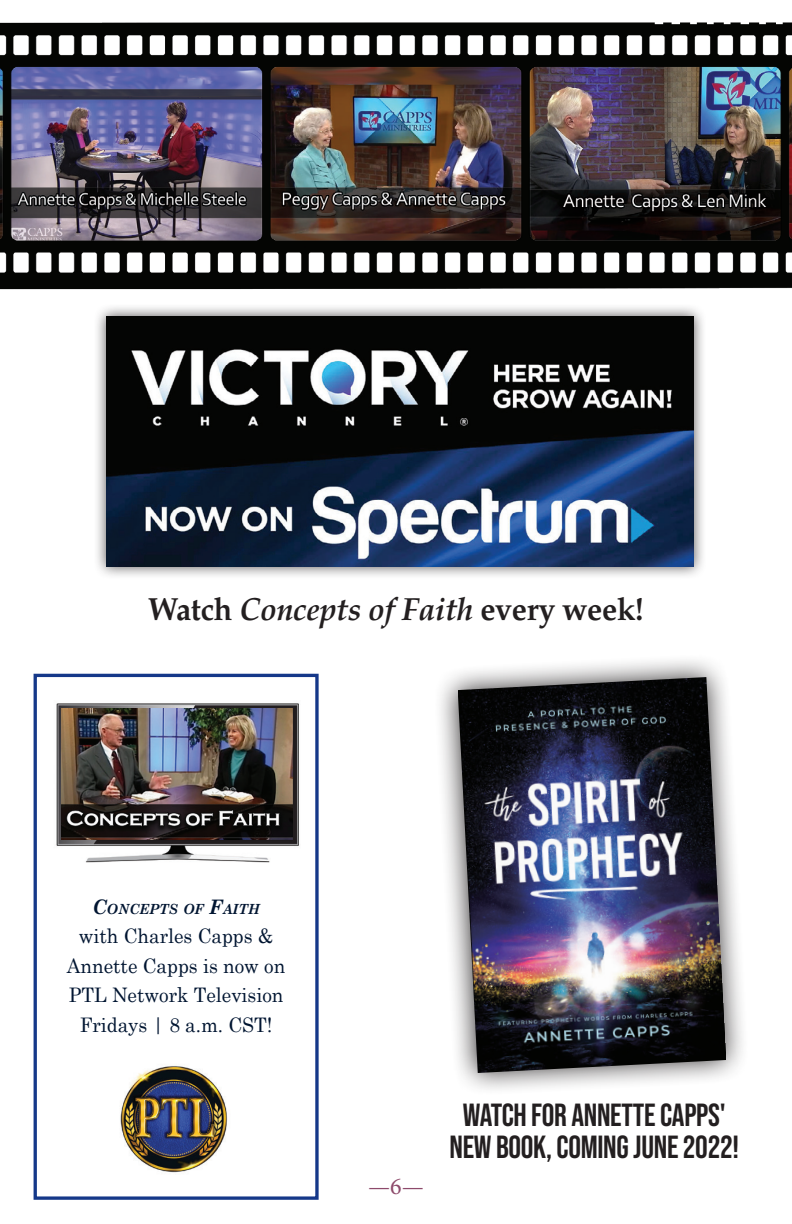
<style>
.page{position:relative;width:792px;height:1224px;background:#fff}
.page>*{position:absolute;margin:0;border:0;box-sizing:border-box;transform-origin:0 0}
.t1{font:32px/32px "Bebas Neue";letter-spacing:-.01em;color:#231f20;text-align:center}
.t2{font:700 32px "Palatino LT Std";letter-spacing:-.01em;color:#231f20;scale:.95 1}
.t3{font:24px "Minion Pro";color:#8d4a6b}
.t4{font:20px/29.4px "Century Schoolbook";color:#001531;text-align:center;scale:.95 1}
.t5{font:italic 700 14px "Century Schoolbook";color:#001531;scale:.95 1}
.s1{font-style:italic}
.s2{font-size:20px}
</style>
<div class="page">
<div style="left:34px;top:674px;width:285px;height:526px;border:3px solid #153889"></div>
<img style="left:120px;top:1066px;width:108px;height:107px">
<img style="left:56px;top:703px;width:243px;height:160px">
<img style="left:62px;top:709px;width:230px;height:130px">
<svg style="left:440px;top:660px;width:303px;height:429px"></svg>
<img style="left:458px;top:677px;width:268px;height:396px">
<div style="left:93px;top:303px;width:614px;height:277px;background:#231f20;opacity:.75"></div>
<img style="left:106px;top:316px;width:588px;height:251px">
<img style="left:0;top:22px;width:792px;height:267px">
<h1 class="t2" style="left:148px;top:590px;width:523px">Watch <span class="s1">Concepts of Faith</span> every week!</h1>
<p class="t5" style="left:93px;top:898px;width:177px"><span class="s2">C</span>ONCEPTS OF <span class="s2">F</span>AITH</p>
<p class="t4" style="left:67px;top:920px;width:232px">with Charles Capps &amp;<br>Annette Capps is now on<br>PTL Network Television<br>Fridays | 8 a.m. CST!</p>
<p class="t3" style="left:368px;top:1170px;width:57px">—6—</p>
<h1 class="t1" style="left:450px;top:1098px;width:291px">WATCH FOR ANNETTE CAPPS'<br>NEW BOOK, COMING JUNE 2022!</h1>
</div>
